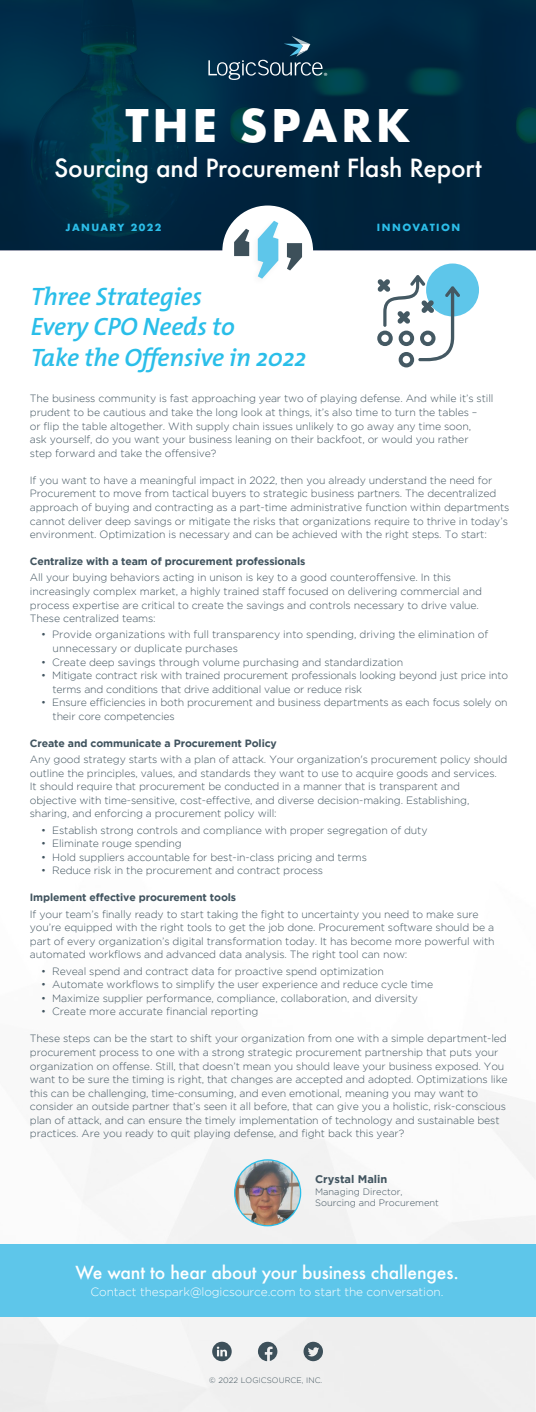
<style>
.page{position:relative;width:536px;height:1412px;background:#fff}
.page>*{position:absolute;margin:0;border:0;box-sizing:border-box;transform-origin:0 0}
.t1{font:700 43.75px "Futura";letter-spacing:.08em;color:#fff}
.t2{font:italic 600 25.29px/30.4px "The Mix";letter-spacing:-.01em;color:#2abee9}
.t3{font:500 24.41px "Futura";letter-spacing:-.01em;color:#fff}
.t4{font:500 17.5px "Futura";letter-spacing:-.01em;color:#fff}
.t5{font:300 11.9px "Gotham";letter-spacing:-.01em;color:#fff}
.t6{font:700 11.03px "Gotham";color:#41545f}
.t7{font:300 10.5px/13.6px "Gotham";letter-spacing:-.01em;color:#41545f}
.t8{font:700 10.5px "Gotham";letter-spacing:-.01em;color:#41545f}
.t9{font:700 9.62px "Futura";letter-spacing:.15em;color:#2cbee9}
.t10{font:300 9.36px/11px "Gotham";color:#41545f}
.t11{font:9.01px "Myriad Pro";color:#fff}
.t12{font:300 7.88px "Gotham";letter-spacing:.01em;color:#3d505a}
</style>
<div class="page">
<div style="left:0;top:1083px;width:535px;height:329px;background:#f6f6f6"></div>
<svg style="left:0;top:0;width:536px;height:250px;background:#002a42"></svg>
<svg style="left:208px;top:36px;width:114px;height:44px;background:#1d4159"></svg>
<div style="left:222px;top:205px;width:91px;height:91px;background:#fff;border-radius:50%"></div>
<img style="left:247px;top:223px;width:32px;height:54px">
<svg style="left:258px;top:221px;width:20px;height:58px"></svg>
<svg style="left:287px;top:243px;width:15px;height:27px"></svg>
<svg style="left:234px;top:229px;width:15px;height:27px"></svg>
<div style="left:0;top:1244px;width:536px;height:72px;background:#5ec6ea"></div>
<svg style="left:303px;top:1341px;width:20px;height:20px"></svg>
<svg style="left:212px;top:1341px;width:19px;height:20px"></svg>
<svg style="left:258px;top:1341px;width:19px;height:20px"></svg>
<div style="left:426px;top:263px;width:53px;height:53px;background:#5ec6ea;border-radius:50%"></div>
<img style="left:235px;top:1160px;width:65px;height:65px">
<div style="left:234px;top:1159px;width:67px;height:67px;border:1px solid #2abee9;border-radius:50%"></div>
<svg style="left:377px;top:275px;width:83px;height:92px"></svg>
<p class="t11" style="left:323px;top:70px;width:5px">®</p>
<h1 class="t1" style="left:126px;top:94px;width:286px">THE SPARK</h1>
<h3 class="t3" style="left:54px;top:151px;width:429px">Sourcing and Procurement Flash Report</h3>
<p class="t9" style="left:66px;top:221px;width:97px">JANUARY 2022</p>
<p class="t9" style="left:377px;top:221px;width:85px">INNOVATION</p>
<h2 class="t2" style="left:31px;top:281px;width:277px">Three Strategies<br>Every CPO Needs to<br>Take the Offensive in 2022</h2>
<p class="t7" style="left:30px;top:392px;width:465px">The business community is fast approaching year two of playing defense. And while it’s still prudent to be cautious and take the long look at things, it’s also time to turn the tables –<br>or flip the table altogether. With supply chain issues unlikely to go away any time soon,<br>ask yourself, do you want your business leaning on their backfoot, or would you rather<br>step forward and take the offensive?</p>
<p class="t7" style="left:30px;top:473px;width:481px">If you want to have a meaningful impact in 2022, then you already understand the need for Procurement to move from tactical buyers to strategic business partners. The decentralized approach of buying and contracting as a part-time administrative function within departments cannot deliver deep savings or mitigate the risks that organizations require to thrive in today’s environment. Optimization is necessary and can be achieved with the right steps. To start:</p>
<p class="t8" style="left:30px;top:555px;width:277px">Centralize with a team of procurement professionals</p>
<p class="t7" style="left:30px;top:571px;width:453px">All your buying behaviors acting in unison is key to a good counteroffensive. In this increasingly complex market, a highly trained staff focused on delivering commercial and process expertise are critical to create the savings and controls necessary to drive value.<br>These centralized teams:</p>
<p class="t7" style="left:53px;top:628px;width:437px;text-indent:-11px">• Provide organizations with full transparency into spending, driving the elimination of unnecessary or duplicate purchases</p>
<p class="t7" style="left:41px;top:655px;width:363px">• Create deep savings through volume purchasing and standardization</p>
<p class="t7" style="left:53px;top:668px;width:457px;text-indent:-11px">• Mitigate contract risk with trained procurement professionals looking beyond just price into terms and conditions that drive additional value or reduce risk</p>
<p class="t7" style="left:53px;top:695px;width:456px;text-indent:-11px">• Ensure efficiencies in both procurement and business departments as each focus solely on their core competencies</p>
<p class="t8" style="left:30px;top:737px;width:248px">Create and communicate a Procurement Policy</p>
<p class="t7" style="left:30px;top:752px;width:479px">Any good strategy starts with a plan of attack. Your organization's procurement policy should outline the principles, values, and standards they want to use to acquire goods and services.<br>It should require that procurement be conducted in a manner that is transparent and objective with time-sensitive, cost-effective, and diverse decision-making. Establishing, sharing, and enforcing a procurement policy will:</p>
<p class="t7" style="left:41px;top:823px;width:387px">• Establish strong controls and compliance with proper segregation of duty</p>
<p class="t7" style="left:41px;top:836px;width:142px">• Eliminate rouge spending</p>
<p class="t7" style="left:41px;top:850px;width:327px">• Hold suppliers accountable for best-in-class pricing and terms</p>
<p class="t7" style="left:41px;top:863px;width:283px">• Reduce risk in the procurement and contract process</p>
<p class="t8" style="left:30px;top:891px;width:208px">Implement effective procurement tools</p>
<p class="t7" style="left:30px;top:907px;width:466px">If your team’s finally ready to start taking the fight to uncertainty you need to make sure you’re equipped with the right tools to get the job done. Procurement software should be a part of every organization’s digital transformation today. It has become more powerful with automated workflows and advanced data analysis. The right tool can now:</p>
<p class="t7" style="left:41px;top:964px;width:344px">• Reveal spend and contract data for proactive spend optimization</p>
<p class="t7" style="left:41px;top:977px;width:393px">• Automate workflows to simplify the user experience and reduce cycle time</p>
<p class="t7" style="left:41px;top:991px;width:378px">• Maximize supplier performance, compliance, collaboration, and diversity</p>
<p class="t7" style="left:41px;top:1004px;width:218px">• Create more accurate financial reporting</p>
<p class="t7" style="left:30px;top:1031px;width:479px">These steps can be the start to shift your organization from one with a simple department-led procurement process to one with a strong strategic procurement partnership that puts your organization on offense. Still, that doesn’t mean you should leave your business exposed. You want to be sure the timing is right, that changes are accepted and adopted. Optimizations like this can be challenging, time-consuming, and even emotional, meaning you may want to consider an outside partner that’s seen it all before, that can give you a holistic, risk-conscious plan of attack, and can ensure the timely implementation of technology and sustainable best practices. Are you ready to quit playing defense, and fight back this year?</p>
<p class="t6" style="left:315px;top:1172px;width:74px">Crystal Malin</p>
<p class="t10" style="left:315px;top:1186px;width:125px">Managing Director,<br>Sourcing and Procurement</p>
<h3 class="t4" style="left:75px;top:1260px;width:384px">We want to hear about your business challenges.</h3>
<p class="t5" style="left:91px;top:1285px;width:354px">Contact thespark@logicsource.com to start the conversation.</p>
<p class="t12" style="left:209px;top:1376px;width:114px">© 2022 LOGICSOURCE, INC.</p>
</div>
